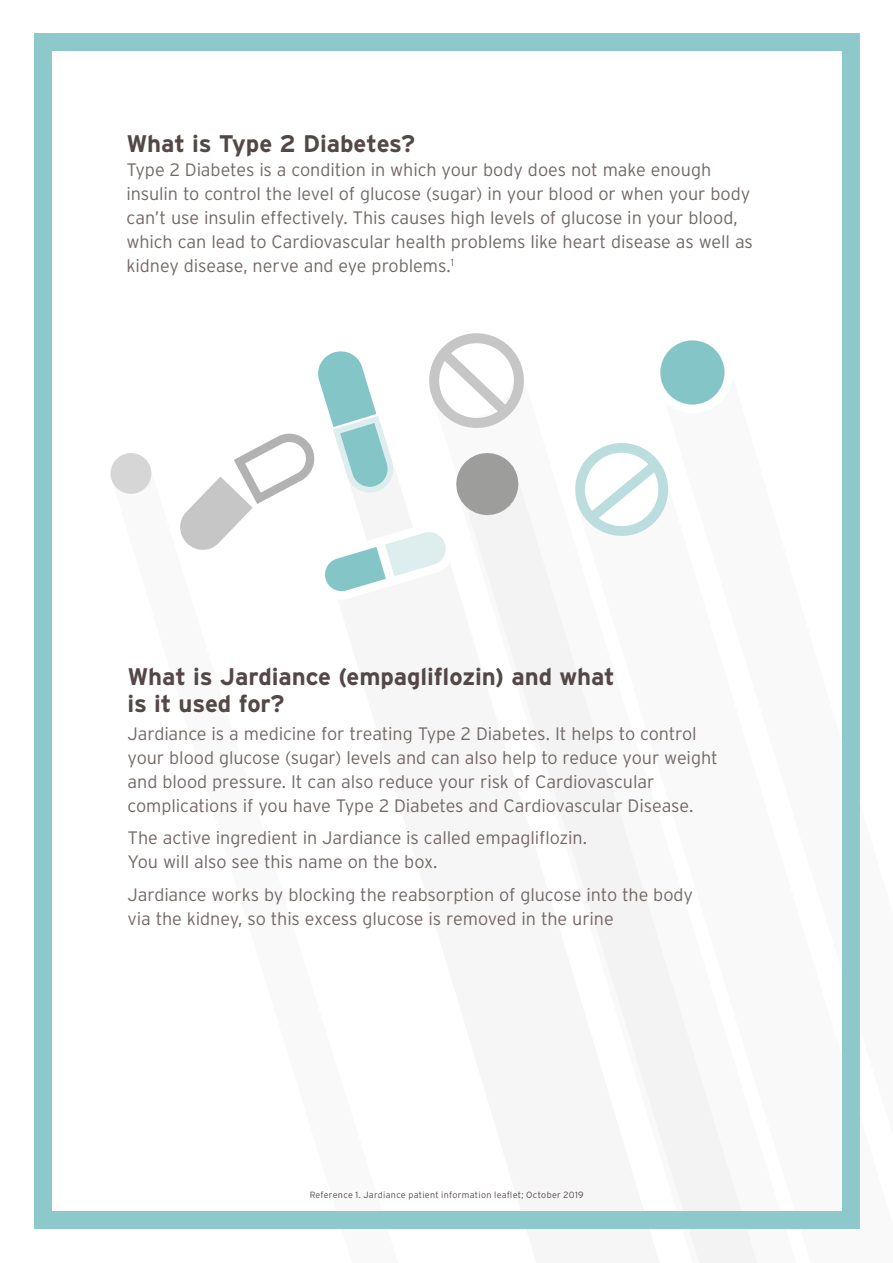
<style>
.page{position:relative;width:893px;height:1263px;background:#fff}
.page>*{position:absolute;margin:0;border:0;box-sizing:border-box;transform-origin:0 0}
.t1{font:700 24px/27px "Interstate";letter-spacing:-.005em;color:#544846}
.t2{font:300 18px/24px "Interstate";letter-spacing:-.005em;color:#736865}
.t3{font:300 9px "Interstate";letter-spacing:.03em;color:#544846}
</style>
<div class="page">
<svg style="left:110px;top:453px;width:42px;height:41px"></svg>
<svg style="left:498px;top:536px;width:161px;height:594px;fill:#f6f6f6"></svg>
<svg style="left:659px;top:943px;width:98px;height:320px"></svg>
<div style="left:656px;top:336px;width:73px;height:73px;background:#84c5c7;border-radius:50%"></div>
<div style="left:652px;top:332px;width:81px;height:81px;border:9px solid #fff;border-radius:50%"></div>
<svg style="left:567px;top:443px;width:102px;height:101px"></svg>
<div style="left:429px;top:333px;width:95px;height:95px;border:10px solid #c6c6c6;border-radius:50%"></div>
<svg style="left:180px;top:340px;width:342px;height:268px"></svg>
<div style="left:34px;top:33px;width:826px;height:1196px;border:18px solid #8dc9cb"></div>
<h1 class="t1" style="left:126px;top:130px;width:290px">What is Type 2 Diabetes?</h1>
<p class="t2" style="left:126px;top:157px;width:628px">Type 2 Diabetes is a condition in which your body does not make enough insulin to control the level of glucose (sugar) in your blood or when your body can’t use insulin effectively. This causes high levels of glucose in your blood, which can lead to Cardiovascular health problems like heart disease as well as kidney disease, nerve and eye problems.<sup>1</sup></p>
<h1 class="t1" style="left:128px;top:663px;width:489px">What is Jardiance (empagliflozin) and what is it used for?</h1>
<p class="t2" style="left:128px;top:721px;width:592px">Jardiance is a medicine for treating Type 2 Diabetes. It helps to control your blood glucose (sugar) levels and can also help to reduce your weight and blood pressure. It can also reduce your risk of Cardiovascular complications if you have Type 2 Diabetes and Cardiovascular Disease.</p>
<p class="t2" style="left:128px;top:826px;width:461px">The active ingredient in Jardiance is called empagliflozin.<br>You will also see this name on the box.</p>
<p class="t2" style="left:128px;top:882px;width:567px">Jardiance works by blocking the reabsorption of glucose into the body via the kidney, so this excess glucose is removed in the urine</p>
<p class="t3" style="left:309px;top:1190px;width:276px">Reference 1. Jardiance patient information leaflet; October 2019</p>
</div>
